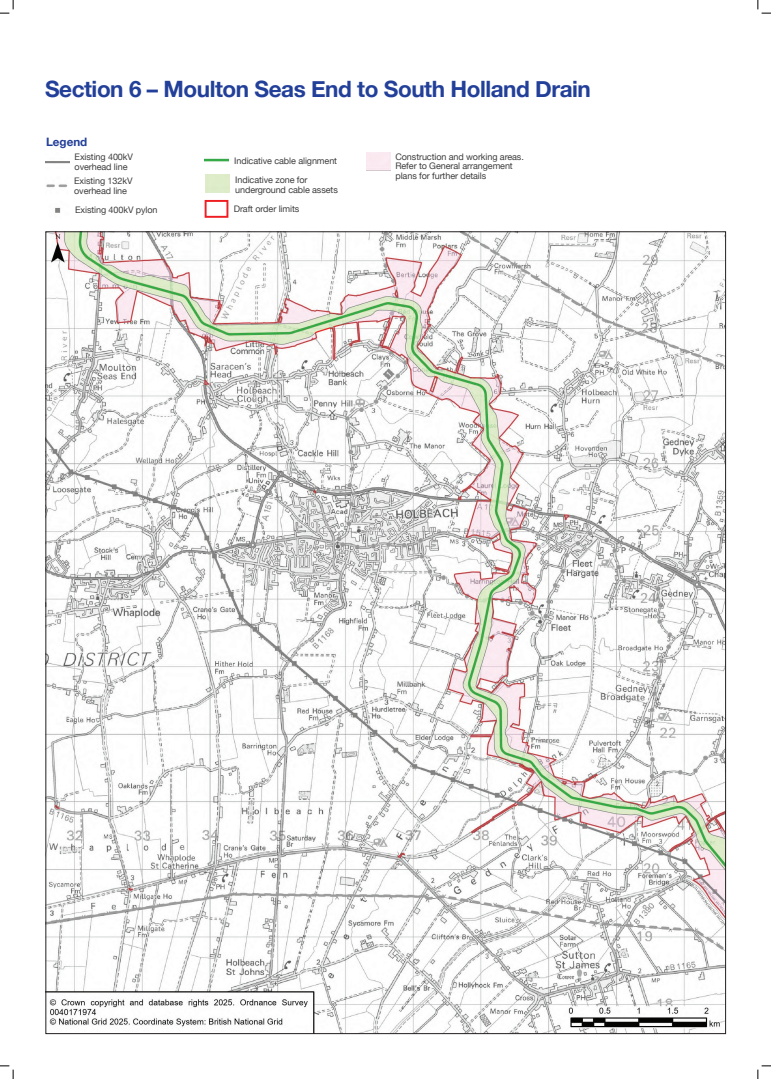
<style>
.page{position:relative;width:771px;height:1079px;background:#fff}
.page>*{position:absolute;margin:0;border:0;box-sizing:border-box;transform-origin:0 0}
.t1{font:700 22.5px "Helvetica Neue";letter-spacing:-.02em;color:#223f99}
.t2{font:700 11.62px "Helvetica Neue";color:#223f99}
.t3{font:9px/9.5px "Helvetica Neue";letter-spacing:-.01em;color:#3e3e3f}
</style>
<div class="page">
<img style="left:47px;top:233px;width:676px;height:799px">
<div style="left:204px;top:200px;width:24px;height:18px;background:#fff;border:2px solid #ee1e23"></div>
<img style="left:46px;top:184px;width:21px;height:4px">
<img style="left:204px;top:158px;width:24px;height:4px">
<img style="left:55px;top:208px;width:6px;height:5px">
<svg style="left:0;top:0;width:14px;height:14px"></svg>
<svg style="left:0;top:1065px;width:14px;height:14px"></svg>
<svg style="left:757px;top:0;width:13px;height:14px"></svg>
<svg style="left:757px;top:1065px;width:13px;height:14px"></svg>
<h1 class="t1" style="left:45px;top:71px;width:547px">Section 6 – Moulton Seas End to South Holland Drain</h1>
<p class="t2" style="left:46px;top:133px;width:43px">Legend</p>
<p class="t3" style="left:75px;top:153px;width:60px">Existing 400kV overhead line</p>
<p class="t3" style="left:74px;top:177px;width:60px">Existing 132kV overhead line</p>
<p class="t3" style="left:75px;top:206px;width:84px">Existing 400kV pylon</p>
<p class="t3" style="left:234px;top:156px;width:104px">Indicative cable alignment</p>
<p class="t3" style="left:235px;top:176px;width:104px">Indicative zone for underground cable assets</p>
<p class="t3" style="left:234px;top:205px;width:67px">Draft order limits</p>
<p class="t3" style="left:395px;top:152px;width:130px">Construction and working areas.<br>Refer to General arrangement plans for further details</p>
</div>
